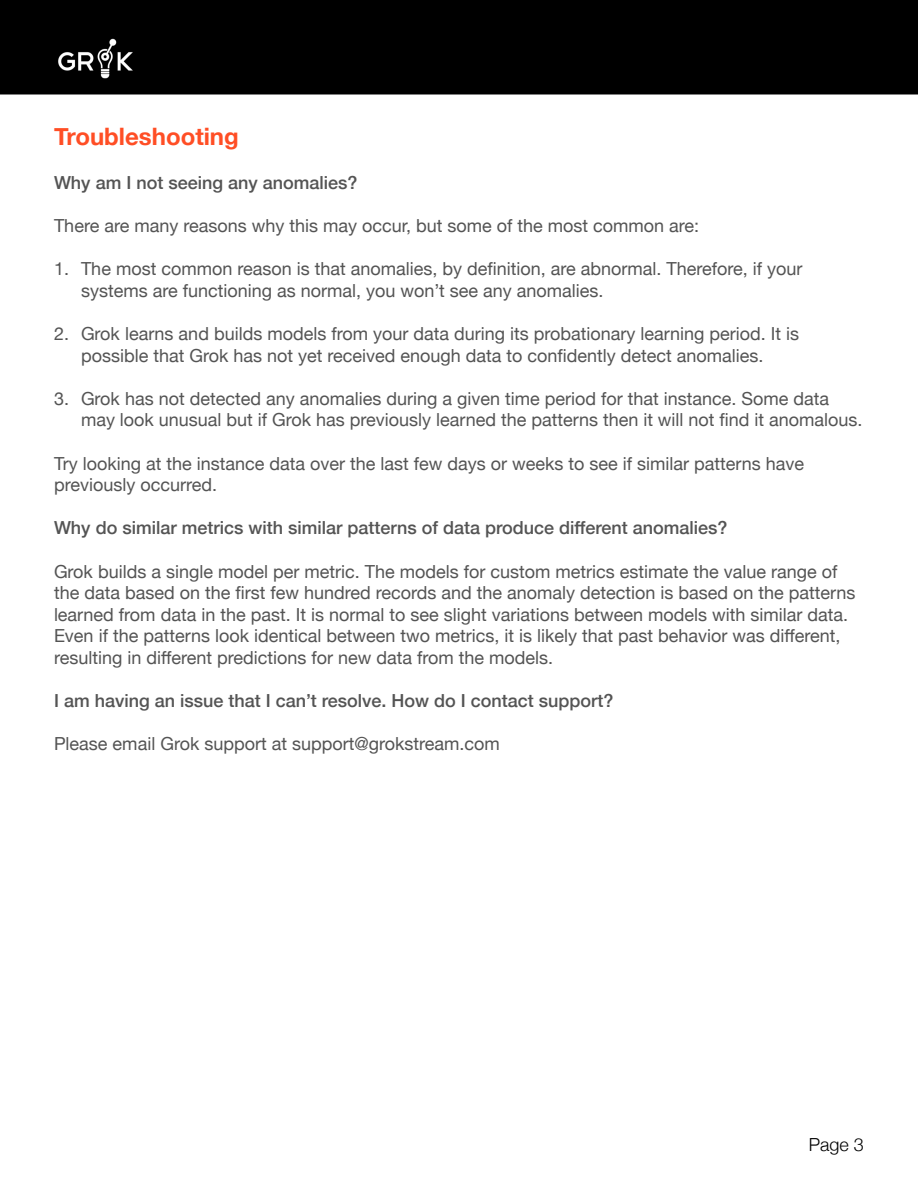
<style>
.page{position:relative;width:918px;height:1188px;background:#fff}
.page>*{position:absolute;margin:0;border:0;box-sizing:border-box;transform-origin:0 0}
.t1{font:700 24px "Helvetica Neue";color:#ff4e25}
.t2{font:18px/21.6px "Helvetica Neue";color:#545454}
.t3{font:500 18px "Helvetica Neue";color:#545454}
.t4{font:300 18px "Helvetica Neue";color:#000}
</style>
<div class="page">
<div style="left:1px;top:1px;width:916px;height:93px;background:#000"></div>
<div style="left:0;top:0;width:918px;height:94px;border:2px solid #000"></div>
<img style="left:58px;top:38px;width:75px;height:41px">
<h1 class="t1" style="left:54px;top:118px;width:186px">Troubleshooting</h1>
<p class="t3" style="left:54px;top:168px;width:305px">Why am I not seeing any anomalies?</p>
<p class="t2" style="left:54px;top:216px;width:647px">There are many reasons why this may occur, but some of the most common are:</p>
<p class="t2" style="left:81px;top:259px;width:723px;text-indent:-27px">1. The most common reason is that anomalies, by definition, are abnormal. Therefore, if your systems are functioning as normal, you won’t see any anomalies.</p>
<p class="t2" style="left:54px;top:324px;width:747px;text-align:center">2. Grok learns and builds models from your data during its probationary learning period. It is possible that Grok has not yet received enough data to confidently detect anomalies.</p>
<p class="t2" style="left:81px;top:389px;width:783px;text-indent:-27px">3. Grok has not detected any anomalies during a given time period for that instance. Some data may look unusual but if Grok has previously learned the patterns then it will not find it anomalous.</p>
<p class="t2" style="left:54px;top:453px;width:752px">Try looking at the instance data over the last few days or weeks to see if similar patterns have previously occurred.</p>
<p class="t3" style="left:54px;top:514px;width:675px">Why do similar metrics with similar patterns of data produce different anomalies?</p>
<p class="t2" style="left:54px;top:561px;width:803px">Grok builds a single model per metric. The models for custom metrics estimate the value range of the data based on the first few hundred records and the anomaly detection is based on the patterns learned from data in the past. It is normal to see slight variations between models with similar data.<br>Even if the patterns look identical between two metrics, it is likely that past behavior was different, resulting in different predictions for new data from the models.</p>
<p class="t3" style="left:54px;top:686px;width:561px">I am having an issue that I can’t resolve. How do I contact support?</p>
<p class="t2" style="left:54px;top:734px;width:447px">Please email Grok support at support@grokstream.com</p>
<p class="t4" style="left:809px;top:1130px;width:57px">Page 3</p>
</div>
